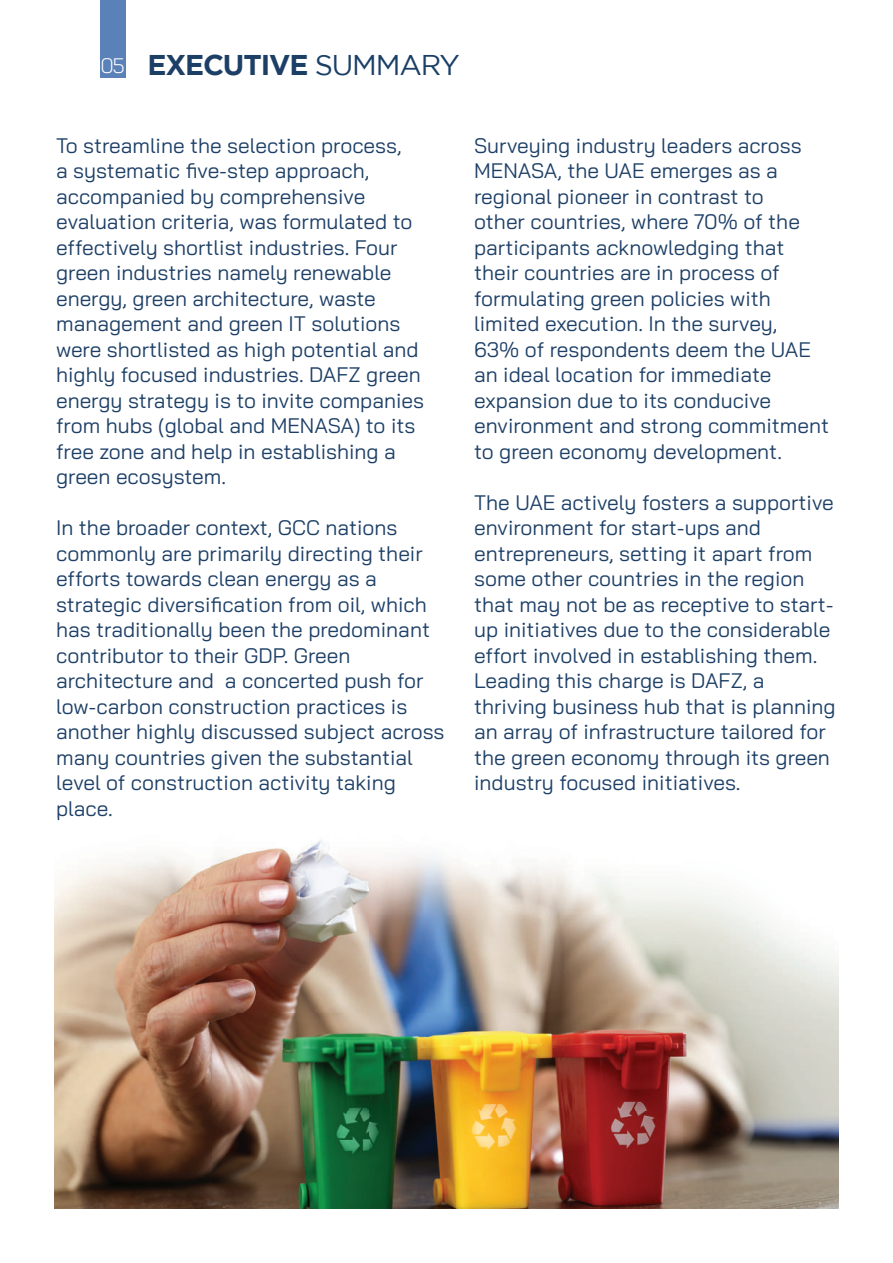
<style>
.page{position:relative;width:893px;height:1263px;background:#fff}
.page>*{position:absolute;margin:0;border:0;box-sizing:border-box;transform-origin:0 0}
.t1{font:700 28.5px "Gotham";letter-spacing:-.04em;color:#1d3f66}
.t2{font:21px/25.5px "Bai Jamjuree";color:#1d3f66}
.t3{font:300 21px "Bai Jamjuree";color:#fff}
.s1{font-weight:400;color:#1b3f66}
</style>
<div class="page">
<div style="left:100px;top:0;width:26px;height:78px;background:#5b82b8"></div>
<img style="left:54px;top:819px;width:785px;height:390px">
<img style="left:58px;top:819px;width:54px;height:1px">
<p class="t3" style="left:100px;top:48px;width:26px">05</p>
<h1 class="t1" style="left:147px;top:48px;width:314px">EXECUTIVE <span class="s1">SUMMARY</span></h1>
<p class="t2" style="left:56px;top:133px;width:369px">To streamline the selection process,<br>a systematic five-step approach, accompanied by comprehensive evaluation criteria, was formulated to effectively shortlist industries. Four green industries namely renewable energy, green architecture, waste management and green IT solutions were shortlisted as high potential and highly focused industries. DAFZ green energy strategy is to invite companies from hubs (global and MENASA) to its free zone and help in establishing a green ecosystem.</p>
<p class="t2" style="left:56px;top:515px;width:343px">In the broader context, GCC nations</p>
<p class="t2" style="left:56px;top:540px;width:368px">commonly are primarily directing their</p>
<p class="t2" style="left:56px;top:566px;width:322px">efforts towards clean energy as a</p>
<p class="t2" style="left:56px;top:591px;width:372px">strategic diversification from oil, which</p>
<p class="t2" style="left:56px;top:617px;width:375px">has traditionally been the predominant</p>
<p class="t2" style="left:56px;top:642px;width:296px">contributor to their GDP. Green</p>
<p class="t2" style="left:225px;top:668px;width:200px">a concerted push for</p>
<p class="t2" style="left:56px;top:668px;width:390px">architecture and<br>low-carbon construction practices is another highly discussed subject across many countries given the substantial level of construction activity taking place.</p>
<p class="t2" style="left:474px;top:132px;width:356px">Surveying industry leaders across<br>MENASA, the UAE emerges as a regional pioneer in contrast to<br>other countries, where 70% of the participants acknowledging that their countries are in process of formulating green policies with limited execution In. the survey,<br>63% of respondents deem the UAE an ideal location for immediate expansion due to its conducive environment and strong commitment to green economy development.</p>
<p class="t2" style="left:474px;top:489px;width:361px">The UAE actively fosters a supportive environment for start-ups and entrepreneurs, setting it apart from some other countries in the region</p>
<p class="t2" style="left:474px;top:617px;width:358px">up initiatives due to the considerable</p>
<p class="t2" style="left:474px;top:591px;width:361px">that may not be as receptive to start-</p>
<p class="t2" style="left:474px;top:642px;width:363px">effort involved in establishing them.<br>Leading this charge is DAFZ a, thriving business hub that is planning an array of infrastructure tailored for the green economy through its green industry focused initiatives.</p>
</div>
